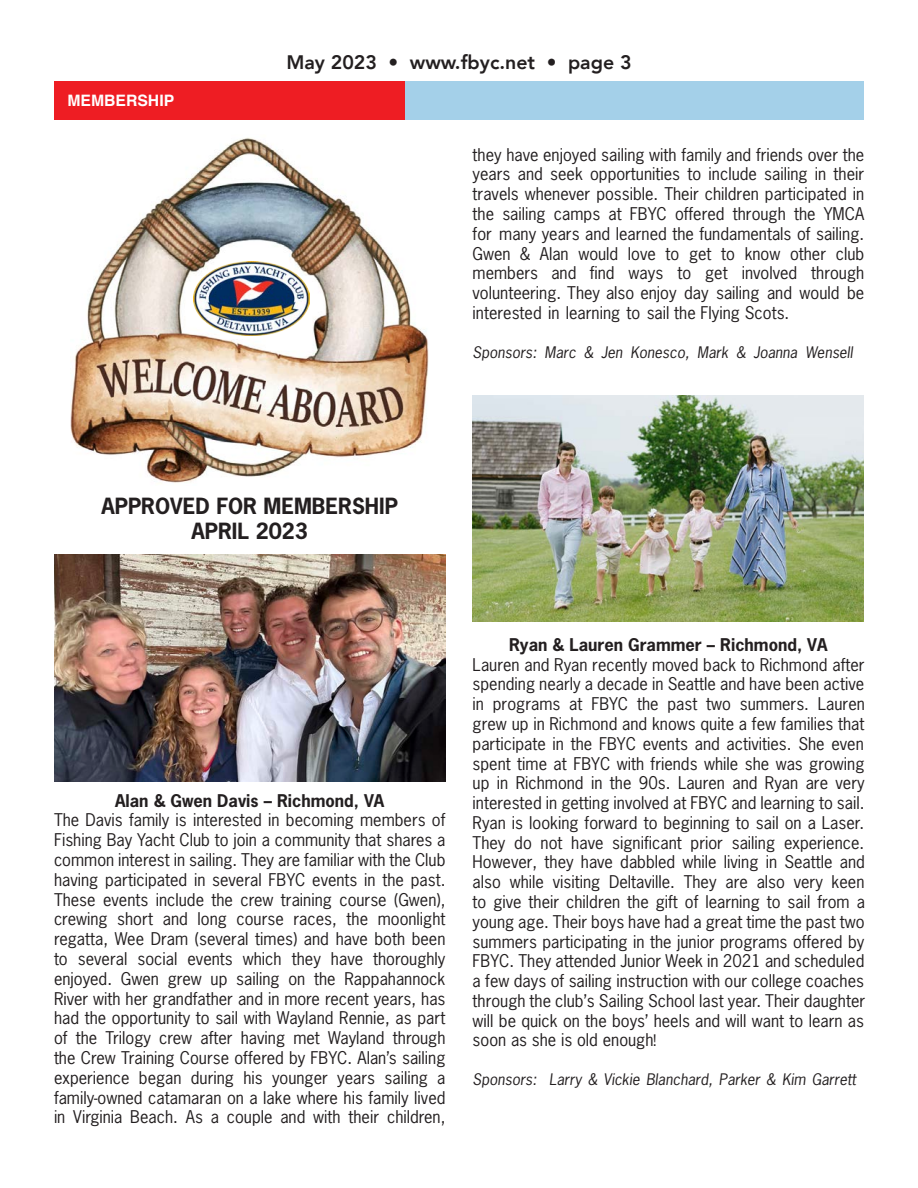
<style>
.page{position:relative;width:918px;height:1188px;background:#fff}
.page>*{position:absolute;margin:0;border:0;box-sizing:border-box;transform-origin:0 0}
.t1{font:700 21px "News Gothic Std";color:#231f20}
.t2{font:800 19.5px "Avenir";color:#231f20}
.t3{font:16.5px/19.8px "News Gothic Std";color:#231f20;text-align:justify}
.t4{font:700 16.5px "News Gothic Std";color:#231f20}
.Arial-rev{font:700 15.75px "Helvetica";color:#fff}
.t5{font:italic 15px "News Gothic Std";color:#231f20}
.s1{font-weight:700}
.s2{font-size:15px}
</style>
<div class="page">
<div style="left:400px;top:81px;width:464px;height:39px;background:#a4d0e9"></div>
<div style="left:54px;top:81px;width:351px;height:39px;background:#ee1d23"></div>
<img style="left:71px;top:137px;width:358px;height:346px">
<img style="left:193px;top:262px;width:116px;height:74px">
<img style="left:54px;top:555px;width:392px;height:226px">
<img style="left:472px;top:396px;width:392px;height:226px">
<p class="Arial-rev" style="left:68px;top:88px;width:108px">MEMBERSHIP</p>
<p class="t2" style="left:286px;top:47px;width:347px">May 2023 • www.fbyc.net • page 3</p>
<p class="t3" style="left:473px;top:144px;width:393px">they have enjoyed sailing with family and friends over the years and seek opportunities to include sailing in their travels whenever possible. Their children participated in the sailing camps at FBYC offered through the YMCA for many years and learned the fundamentals of sailing.<br>Gwen &amp; Alan would love to get to know other club members and find ways to get involved through volunteering. They also enjoy day sailing and would be interested in learning to sail the Flying Scots.</p>
<p class="t5" style="left:473px;top:342px;width:382px">Sponsors: Marc &amp; Jen Konesco, Mark &amp; Joanna Wensell</p>
<p class="t1" style="left:102px;top:492px;width:298px">APPROVED FOR MEMBERSHIP</p>
<p class="t1" style="left:192px;top:517px;width:118px">APRIL 2023</p>
<p class="t4" style="left:115px;top:790px;width:271px">Alan &amp; Gwen Davis – Richmond, VA</p>
<p class="t3" style="left:54px;top:810px;width:393px">The Davis family is interested in becoming members of Fishing Bay Yacht Club to join a community that shares a common interest in sailing. They are familiar with the Club having participated in several FBYC events in the past.<br>These events include the crew training course (Gwen), crewing short and long course races, the moonlight regatta, Wee Dram (several times) and have both been to several social events which they have thoroughly enjoyed. Gwen grew up sailing on the Rappahannock River with her grandfather and in more recent years, has had the opportunity to sail with Wayland Rennie, as part of the Trilogy crew after having met Wayland through the Crew Training Course offered by FBYC. Alan’s sailing experience began during his younger years sailing a family-owned catamaran on a lake where his family lived in Virginia Beach. As a couple and with their children,</p>
<p class="t3" style="left:473px;top:635px;width:394px;text-align:left;text-indent:36px"><span class="s1">Ryan &amp; Lauren Grammer – Richmond, VA </span>Lauren and Ryan recently moved back to Richmond after spending nearly a decade in Seattle and have been active in programs at FBYC the past two summers. Lauren grew up in Richmond and knows quite a few families that participate in the FBYC events and activities. She even spent time at FBYC with friends while she was growing up in Richmond in the 90s. Lauren and Ryan are very interested in getting involved at FBYC and learning to sail.<br>Ryan is looking forward to beginning to sail on a Laser.<br>They do not have significant prior sailing experience.<br>However, they have dabbled while living in Seattle and also while visiting Deltaville. They are also very keen to give their children the gift of learning to sail from a young age. Their boys have had a great time the past two summers participating in the junior programs offered by FBYC. They attended Junior Week in 2021 and scheduled a few days of sailing instruction with our college coaches through the club’s Sailing School last year. Their daughter will be quick on the boys’ heels and will want to learn as soon as she is old enough<span class="s2">!</span></p>
<p class="t5" style="left:473px;top:1070px;width:385px">Sponsors: Larry &amp; Vickie Blanchard, Parker &amp; Kim Garrett</p>
</div>
